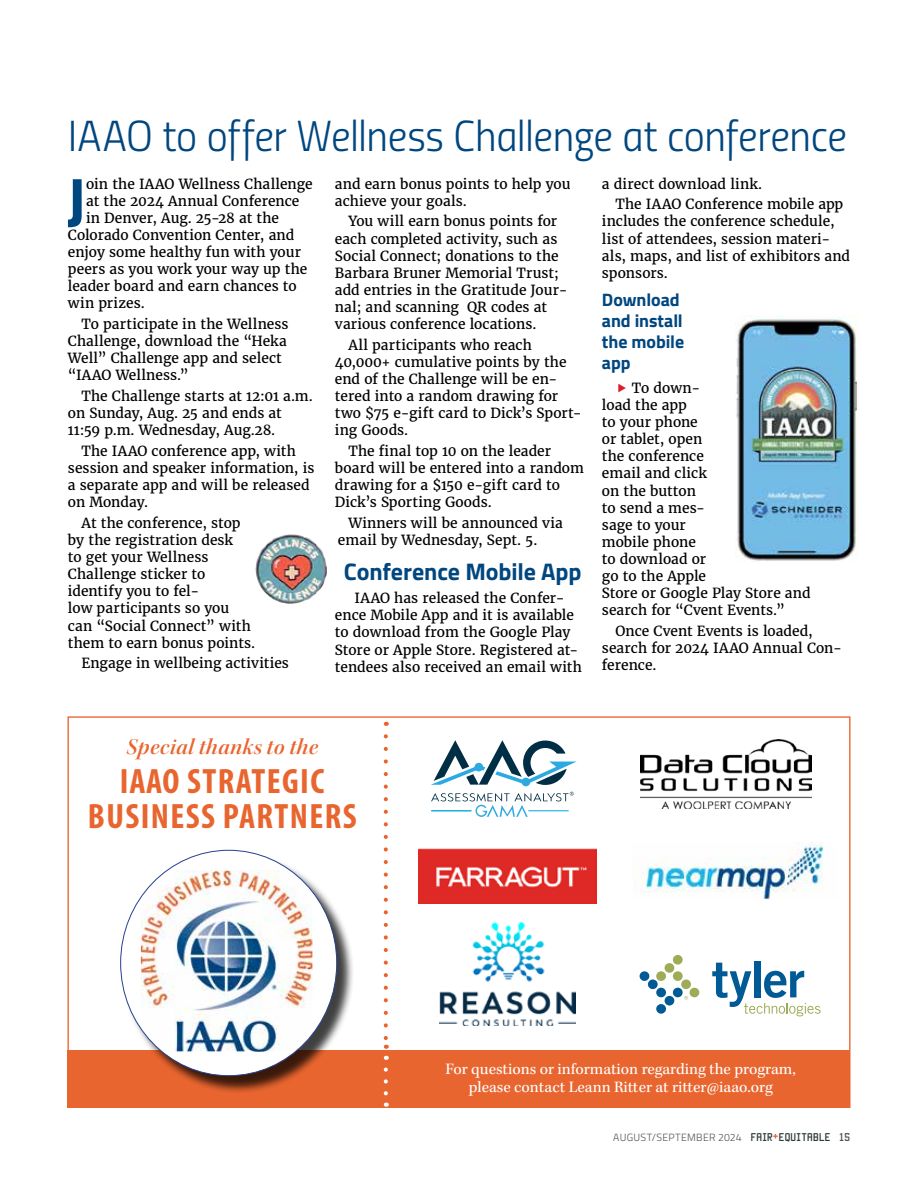
<style>
.page{position:relative;width:918px;height:1188px;background:#fff}
.page>*{position:absolute;margin:0;border:0;box-sizing:border-box;transform-origin:0 0}
.t1{font:700 64.05px "Titillium";color:#00467f}
.t2{font:43.5px "Titillium Light Upright";letter-spacing:-.01em;color:#00467f}
.t3{font:700 condensed 35.4px/35.4px "Myriad Pro";letter-spacing:.04em;color:#e9652f;text-align:center}
.t4{font:700 24px "Titillium";letter-spacing:-.005em;color:#00467f}
.t5{font:23.1px "Kepler Std Semibold It Disp";letter-spacing:.02em;color:#e9652f}
.t6{font:700 18px/21px "Titillium";letter-spacing:-.005em;color:#00467f}
.t7{font:16.35px/17.7px "Kepler Std";color:#fff;text-align:center}
.t8{font:13.8px/17.1px "Merriweather";letter-spacing:.005em;color:#000}
.t9{font:300 10.5px "Titillium";letter-spacing:.025em;color:#4f4f51}
.s1{font-family:"Manteka";font-weight:400;font-size:9px;color:#2d3d3a}
.s2{font-family:"Manteka";font-weight:400;font-size:9px;color:#e5532a}
.s3{font-family:"Manteka";font-weight:400;font-size:9px}
</style>
<div class="page">
<div style="left:754px;top:961px;width:6px;height:36px;background:#005a96"></div>
<div style="left:640px;top:971px;width:9px;height:10px;background:#005a96;border-radius:50%"></div>
<div style="left:648px;top:980px;width:10px;height:9px;background:#005a96;border-radius:50%"></div>
<div style="left:656px;top:988px;width:10px;height:9px;background:#005a96;border-radius:50%"></div>
<div style="left:656px;top:1004px;width:10px;height:10px;background:#005a96;border-radius:50%"></div>
<div style="left:665px;top:996px;width:9px;height:10px;background:#005a96;border-radius:50%"></div>
<div style="left:673px;top:988px;width:10px;height:9px;background:#005a96;border-radius:50%"></div>
<div style="left:656px;top:971px;width:10px;height:10px;background:#a0ab57;border-radius:50%"></div>
<div style="left:665px;top:963px;width:9px;height:10px;background:#a0ab57;border-radius:50%"></div>
<div style="left:673px;top:971px;width:10px;height:10px;background:#a0ab57;border-radius:50%"></div>
<div style="left:681px;top:980px;width:10px;height:9px;background:#a0ab57;border-radius:50%"></div>
<div style="left:690px;top:988px;width:9px;height:9px;background:#a0ab57;border-radius:50%"></div>
<div style="left:673px;top:955px;width:10px;height:10px;background:#a0ab57;border-radius:50%"></div>
<svg style="left:712px;top:963px;width:109px;height:53px"></svg>
<svg style="left:684px;top:996px;width:4px;height:4px"></svg>
<svg style="left:431px;top:740px;width:146px;height:45px"></svg>
<div style="left:475px;top:763px;width:8px;height:8px;background:#2baae2;border-radius:50%"></div>
<div style="left:522px;top:778px;width:8px;height:8px;background:#2baae2;border-radius:50%"></div>
<svg style="left:431px;top:792px;width:143px;height:25px"></svg>
<div style="left:68px;top:1050px;width:782px;height:58px;background:#e9652f"></div>
<div style="left:122px;top:852px;width:233px;height:242px;background:#000;opacity:.75"></div>
<div style="left:121px;top:850px;width:216px;height:226px;background:#fff;border-radius:50%"></div>
<img style="left:141px;top:870px;width:171px;height:182px">
<img style="left:640px;top:740px;width:172px;height:69px">
<img style="left:440px;top:923px;width:136px;height:102px">
<svg style="left:384px;top:736px;width:4px;height:313px"></svg>
<svg style="left:384px;top:1070px;width:4px;height:37px"></svg>
<img style="left:637px;top:842px;width:187px;height:58px">
<img style="left:418px;top:849px;width:179px;height:55px">
<img style="left:736px;top:315px;width:121px;height:247px">
<img style="left:255px;top:532px;width:72px;height:72px;border-radius:36px">
<h2 class="t2" style="left:68px;top:104px;width:781px">IAAO to offer Wellness Challenge at conference</h2>
<h1 class="t1" style="left:67px;top:151px;width:21px">J</h1>
<p class="t8" style="left:86px;top:175px;width:228px">oin the IAAO Wellness Challenge</p>
<p class="t8" style="left:86px;top:192px;width:215px">at the 2024 Annual Conference</p>
<p class="t8" style="left:86px;top:209px;width:195px">in Denver, Aug. 25-28 at the</p>
<p class="t8" style="left:68px;top:226px;width:228px">Colorado Convention Center, and</p>
<p class="t8" style="left:68px;top:243px;width:235px">enjoy some healthy fun with your</p>
<p class="t8" style="left:68px;top:260px;width:241px">peers as you work your way up the</p>
<p class="t8" style="left:68px;top:277px;width:230px">leader board and earn chances to</p>
<p class="t8" style="left:68px;top:295px;width:78px">win prizes.</p>
<p class="t8" style="left:68px;top:315px;width:222px;text-indent:13px">To participate in the Wellness<br>Challenge, download the “Heka<br>Well” Challenge app and select “IAAO Wellness.”</p>
<p class="t8" style="left:68px;top:387px;width:246px;text-indent:13px">The Challenge starts at 12:01 a.m. on Sunday, Aug. 25 and ends at<br>11:59 p.m. Wednesday, Aug.28.</p>
<p class="t8" style="left:68px;top:442px;width:248px;text-indent:13px">The IAAO conference app, with session and speaker information, is a separate app and will be released on Monday.</p>
<p class="t8" style="left:68px;top:514px;width:189px;text-indent:13px">At the conference, stop by the registration desk<br>to get your Wellness<br>Challenge sticker to identify you to fel-<br>low participants so you can “Social Connect” with them to earn bonus points.</p>
<p class="t8" style="left:81px;top:655px;width:209px">Engage in wellbeing activities</p>
<p class="t8" style="left:335px;top:175px;width:237px">and earn bonus points to help you achieve your goals.</p>
<p class="t8" style="left:335px;top:213px;width:234px;text-indent:13px">You will earn bonus points for each completed activity, such as<br>Social Connect; donations to the<br>Barbara Bruner Memorial Trust; add entries in the Gratitude Jour&shy;nal; and scanning QR codes at various conference locations.</p>
<p class="t8" style="left:335px;top:336px;width:248px;text-indent:13px">All participants who reach<br>40,000+ cumulative points by the end of the Challenge will be en&shy;tered into a random drawing for two $75 e-gift card to Dick’s Sport&shy;ing Goods.</p>
<p class="t8" style="left:335px;top:442px;width:251px;text-indent:13px">The final top 10 on the leader board will be entered into a random drawing for a $150 e-gift card to<br>Dick’s Sporting Goods.</p>
<p class="t8" style="left:338px;top:514px;width:226px;text-indent:11px">Winners will be announced via email by Wednesday, Sept. 5.</p>
<h3 class="t4" style="left:344px;top:553px;width:239px">Conference Mobile App</h3>
<p class="t8" style="left:335px;top:589px;width:249px;text-indent:20px">IAAO has released the Confer&shy;ence Mobile App and it is available to download from the Google Play Store or Apple Store. Registered at&shy;tendees also received an email with</p>
<p class="t8" style="left:615px;top:173px;width:229px;line-height:20.7px;text-indent:-13px">a direct download link.<br>The IAAO Conference mobile app</p>
<p class="t8" style="left:602px;top:213px;width:250px">includes the conference schedule, list of attendees, session materi&shy;als, maps, and list of exhibitors and sponsors.</p>
<h3 class="t6" style="left:602px;top:288px;width:84px">Download and install the mobile app</h3>
<p class="t8" style="left:602px;top:379px;width:210px;text-indent:30px">To down-<br>load the app<br>to your phone<br>or tablet, open<br>the conference<br>email and click<br>on the button<br>to send a mes-<br>sage to your<br>mobile phone<br>to download or<br>go to the Apple<br>Store or Google Play Store and search for “Cvent Events.”</p>
<p class="t8" style="left:602px;top:622px;width:241px;text-indent:13px">Once Cvent Events is loaded, search for 2024 IAAO Annual Con&shy;ference.</p>
<h3 class="t5" style="left:127px;top:734px;width:193px">Special thanks to the</h3>
<h3 class="t3" style="left:88px;top:764px;width:271px">IAAO STRATEGIC<br>BUSINESS PARTNERS</h3>
<p class="t7" style="left:445px;top:1061px;width:352px">For questions or information regarding the program, please contact Leann Ritter at ritter@iaao.org</p>
<p class="t9" style="left:613px;top:1129px;width:238px">AUGUST/SEPTEMBER 2024 <span class="s1">FAIR</span><span class="s2">+</span><span class="s1">EQUITABLE</span> <span class="s3">15</span></p>
</div>
